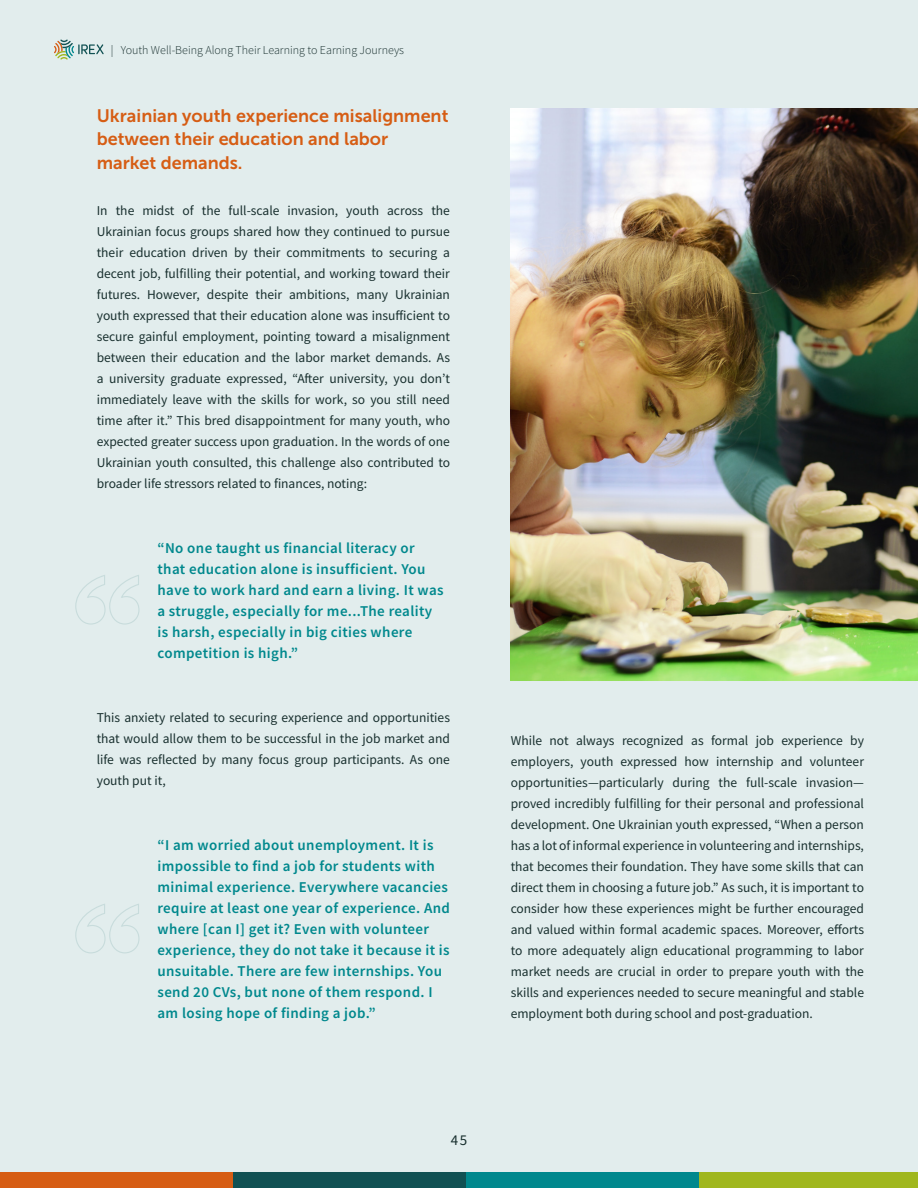
<style>
.page{position:relative;width:918px;height:1188px;background:#e2eded}
.page>*{position:absolute;margin:0;border:0;box-sizing:border-box;transform-origin:0 0}
.t1{font:18px/24px "Museo Sans 700";color:#d65d14}
.t2{font:600 15px/21px "Source Sans Pro";letter-spacing:.025em;color:#00888d}
.t3{font:15px "Source Sans Pro";color:#182f2e}
.t4{font:13.5px/21px "Source Sans Pro";color:#182f2e;text-align:justify}
.t5{font:300 12px "Source Sans Pro";color:#182f2e}
</style>
<div class="page">
<img style="left:511px;top:108px;width:407px;height:573px">
<svg style="left:75px;top:575px;width:65px;height:50px"></svg>
<svg style="left:75px;top:904px;width:65px;height:50px"></svg>
<div style="left:0;top:1172px;width:233px;height:16px;background:#d65d14"></div>
<div style="left:233px;top:1172px;width:233px;height:16px;background:#115153"></div>
<div style="left:466px;top:1172px;width:233px;height:16px;background:#00888d"></div>
<div style="left:699px;top:1172px;width:219px;height:16px;background:#a0b71e"></div>
<svg style="left:54px;top:39px;width:50px;height:21px"></svg>
<p class="t5" style="left:111px;top:43px;width:295px">| Youth Well-Being Along Their Learning to Earning Journeys</p>
<h1 class="t1" style="left:97px;top:103px;width:353px">Ukrainian youth experience misalignment between their education and labor market demands.</h1>
<p class="t4" style="left:97px;top:199px;width:355px">In the midst of the full-scale invasion, youth across the Ukrainian focus groups shared how they continued to pursue their education driven by their commitments to securing a decent job, fulfilling their potential, and working toward their futures. However, despite their ambitions, many Ukrainian youth expressed that their education alone was insufficient to secure gainful employment, pointing toward a misalignment between their education and the labor market demands. As a university graduate expressed, “After university, you don’t immediately leave with the skills for work, so you still need time after it.” This bred disappointment for many youth, who expected greater success upon graduation. In the words of one Ukrainian youth consulted, this challenge also contributed to broader life stressors related to finances, noting:</p>
<p class="t2" style="left:158px;top:537px;width:288px">“No one taught us financial literacy or that education alone is insufficient. You have to work hard and earn a living. It was a struggle, especially for me...The reality is harsh, especially in big cities where competition is high.”</p>
<p class="t4" style="left:97px;top:707px;width:355px">This anxiety related to securing experience and opportunities that would allow them to be successful in the job market and life was reflected by many focus group participants. As one youth put it,</p>
<p class="t2" style="left:158px;top:834px;width:294px">“I am worried about unemployment. It is impossible to find a job for students with minimal experience. Everywhere vacancies require at least one year of experience. And where [can I] get it? Even with volunteer experience, they do not take it because it is unsuitable. There are few internships. You send 20 CVs, but none of them respond. I am losing hope of finding a job.”</p>
<p class="t4" style="left:511px;top:730px;width:355px">While not always recognized as formal job experience by employers, youth expressed how internship and volunteer opportunities—particularly during the full-scale invasion— proved incredibly fulfilling for their personal and professional development. One Ukrainian youth expressed, “When a person has a lot of informal experience in volunteering and internships, that becomes their foundation. They have some skills that can direct them in choosing a future job.” As such, it is important to consider how these experiences might be further encouraged and valued within formal academic spaces. Moreover, efforts to more adequately align educational programming to labor market needs are crucial in order to prepare youth with the skills and experiences needed to secure meaningful and stable employment both during school and post-graduation.</p>
<p class="t3" style="left:451px;top:1131px;width:18px">45</p>
</div>
